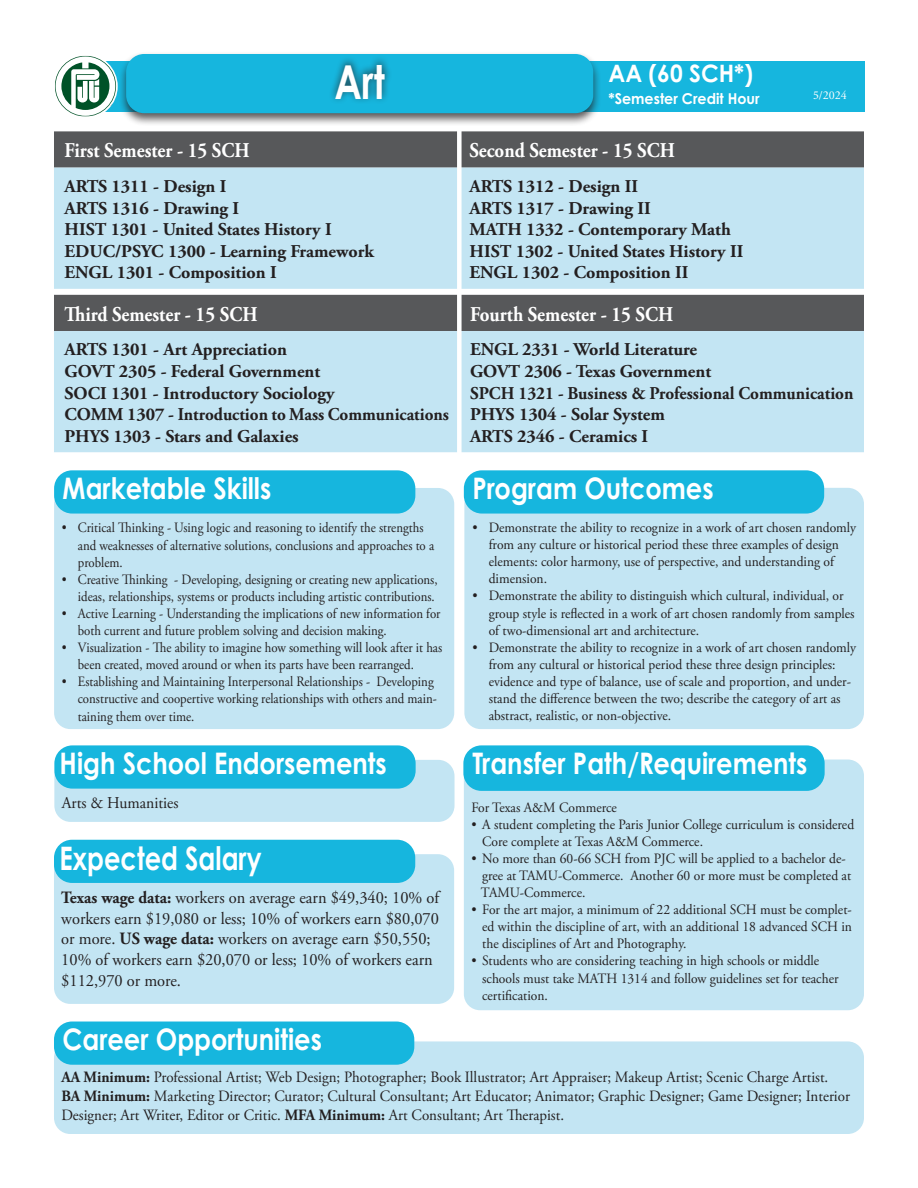
<style>
.page{position:relative;width:918px;height:1188px;background:#fff}
.page>*{position:absolute;margin:0;border:0;box-sizing:border-box;transform-origin:0 0}
.t1{font:700 46.8px "Century Gothic Pro";color:#fff;scale:.79 1}
.t2{font:700 32.4px "Century Gothic Pro";color:#fff;scale:.79 1}
.t3{font:700 29.7px "Century Gothic Pro";color:#fff;scale:.86 1}
.t4{font:700 24px "Century Gothic Pro";color:#fff;scale:.95 1}
.t5{font:700 21px "Adobe Garamond Pro";color:#fff;scale:.9 1}
.t6{font:700 18px/21.6px "Adobe Garamond Pro";color:#231f20}
.t7{font:17.25px/20.7px "Adobe Garamond Pro";color:#231f20;scale:.95 1}
.t8{font:16.5px "Adobe Garamond Pro";color:#231f20;scale:.95 1}
.t9{font:15.75px/18.9px "Adobe Garamond Pro";color:#231f20;scale:.95 1}
.t10{font:700 15px "Century Gothic Pro";color:#fff;scale:.95 1}
.t11{font:14.25px/17.1px "Adobe Garamond Pro";color:#231f20;scale:.95 1}
.t12{font:14.25px/17.1px "Adobe Garamond Pro";color:#231f20;scale:.9 1}
.t13{font:12px "Adobe Garamond Pro";color:#fff}
.s1{font-family:"Minion Pro"}
.s2{font-weight:700}
</style>
<div class="page">
<div style="left:54px;top:488px;width:400px;height:241px;background:#c3e5f3;border-radius:16px"></div>
<div style="left:54px;top:131px;width:810px;height:37px;background:#57585a"></div>
<div style="left:54px;top:168px;width:810px;height:121px;background:#c3e5f3"></div>
<div style="left:54px;top:295px;width:810px;height:36px;background:#57585a"></div>
<div style="left:54px;top:331px;width:810px;height:121px;background:#c3e5f3"></div>
<div style="left:464px;top:488px;width:400px;height:241px;background:#c3e5f3;border-radius:16px"></div>
<div style="left:54px;top:1041px;width:810px;height:93px;background:#c3e5f3;border-radius:16px"></div>
<div style="left:464px;top:470px;width:360px;height:44px;background:#16b6de;border-radius:18px"></div>
<div style="left:54px;top:1022px;width:360px;height:43px;background:#16b6de;border-radius:18px"></div>
<div style="left:54px;top:760px;width:401px;height:62px;background:#c3e5f3;border-radius:16px"></div>
<div style="left:464px;top:760px;width:400px;height:250px;background:#c3e5f3;border-radius:16px"></div>
<div style="left:463px;top:745px;width:362px;height:46px;background:#16b6de;border-radius:18px"></div>
<div style="left:457px;top:128px;width:5px;height:326px;background:#fff"></div>
<div style="left:89px;top:61px;width:776px;height:51px;background:#16b6de"></div>
<div style="left:118px;top:51px;width:484px;height:76px;background:#231f20;opacity:.75"></div>
<div style="left:126px;top:54px;width:467px;height:59px;background:#16b6de;border-radius:18px"></div>
<div style="left:328px;top:54px;width:65px;height:51px;background:#231f20;opacity:.75"></div>
<div style="left:53px;top:54px;width:65px;height:65px;background:#fff;border-radius:50%"></div>
<div style="left:54px;top:470px;width:361px;height:44px;background:#16b6de;border-radius:18px"></div>
<div style="left:54px;top:745px;width:362px;height:44px;background:#16b6de;border-radius:18px"></div>
<div style="left:54px;top:854px;width:400px;height:150px;background:#c3e5f3;border-radius:16px"></div>
<div style="left:54px;top:840px;width:361px;height:43px;background:#16b6de;border-radius:18px"></div>
<svg style="left:55px;top:56px;width:61px;height:61px"></svg>
<h1 class="t1" style="left:335px;top:52px;width:65px">Art</h1>
<h3 class="t4" style="left:608px;top:58px;width:154px">AA (60 SCH*)</h3>
<p class="t10" style="left:608px;top:89px;width:161px">*Semester Credit Hour</p>
<p class="t13" style="left:813px;top:88px;width:35px"><span class="s1">5/</span>2024</p>
<h3 class="t5" style="left:64px;top:138px;width:207px">First Semester - 15 SCH</h3>
<h3 class="t5" style="left:469px;top:138px;width:230px">Second Semester - 15 SCH</h3>
<p class="t6" style="left:64px;top:176px;width:311px">ARTS 1311 - Design I<br>ARTS 1316 - Drawing I<br>HIST 1301 - United States History I<br>EDUC/PSYC 1300 - Learning Framework<br>ENGL 1301 - Composition I</p>
<p class="t6" style="left:469px;top:176px;width:275px">ARTS 1312 - Design II<br>ARTS 1317 - Drawing II<br>MATH 1332 - Contemporary Math<br>HIST 1302 - United States History II<br>ENGL 1302 - Composition II</p>
<h3 class="t5" style="left:64px;top:302px;width:216px">Third Semester - 15 SCH</h3>
<h3 class="t5" style="left:470px;top:302px;width:227px">Fourth Semester - 15 SCH</h3>
<p class="t6" style="left:64px;top:339px;width:386px">ARTS 1301 - Art Appreciation<br>GOVT 2305 - Federal Government<br>SOCI 1301 - Introductory Sociology<br>COMM 1307 - Introduction to Mass Communications PHYS 1303 - Stars and Galaxies</p>
<p class="t6" style="left:470px;top:339px;width:385px">ENGL 2331 - World Literature<br>GOVT 2306 - Texas Government<br>SPCH 1321 - Business &amp; Professional Communication<br>PHYS 1304 - Solar System<br>ARTS 2346 - Ceramics I</p>
<h3 class="t3" style="left:63px;top:469px;width:244px">Marketable Skills</h3>
<p class="t12" style="left:78px;top:520px;width:398px;text-indent:-16px">• Critical Thinking - Using logic and reasoning to identify the strengths and weaknesses of alternative solutions, conclusions and approaches to a problem.</p>
<p class="t12" style="left:62px;top:571px;width:419px;text-align:right">• Creative Thinking - Developing, designing or creating new applications, ideas, relationships, systems or products including artistic contributions.</p>
<p class="t12" style="left:78px;top:605px;width:404px;text-indent:-16px">• Active Learning - Understanding the implications of new information for both current and future problem solving and decision making.</p>
<p class="t12" style="left:78px;top:640px;width:406px;text-indent:-16px">• Visualization - The ability to imagine how something will look after it has been created, moved around or when its parts have been rearranged.</p>
<p class="t12" style="left:78px;top:674px;width:400px;text-indent:-16px">• Establishing and Maintaining Interpersonal Relationships - Developing constructive and coopertive working relationships with others and main&shy;taining them over time.</p>
<h3 class="t3" style="left:60px;top:744px;width:382px">High School Endorsements</h3>
<p class="t8" style="left:62px;top:793px;width:125px">Arts &amp; Humanities</p>
<h2 class="t2" style="left:60px;top:838px;width:257px">Expected Salary</h2>
<p class="t7" style="left:61px;top:888px;width:399px"><span class="s2">Texas wage data:</span> workers on average earn $49,340; 10% of workers earn $19,080 or less; 10% of workers earn $80,070 or more. <span class="s2">US wage data:</span> workers on average earn $50,550; 10% of workers earn $20,070 or less; 10% of workers earn $112,970 or more.</p>
<h3 class="t3" style="left:63px;top:1021px;width:303px">Career Opportunities</h3>
<h3 class="t3" style="left:472px;top:469px;width:282px">Program Outcomes</h3>
<p class="t11" style="left:489px;top:519px;width:388px;text-indent:-16px">• Demonstrate the ability to recognize in a work of art chosen randomly from any culture or historical period these three examples of design elements: color harmony, use of perspective, and understanding of dimension.</p>
<p class="t11" style="left:489px;top:588px;width:387px;text-indent:-16px">• Demonstrate the ability to distinguish which cultural, individual, or group style is reflected in a work of art chosen randomly from samples of two-dimensional art and architecture.</p>
<p class="t11" style="left:489px;top:639px;width:388px;text-indent:-16px">• Demonstrate the ability to recognize in a work of art chosen randomly from any cultural or historical period these three design principles: evidence and type of balance, use of scale and proportion, and under&shy;stand the difference between the two; describe the category of art as abstract, realistic, or non-objective.</p>
<h3 class="t3" style="left:472px;top:744px;width:391px">Transfer Path/Requirements</h3>
<p class="t11" style="left:471px;top:799px;width:155px">For Texas A&amp;M Commerce</p>
<p class="t11" style="left:482px;top:816px;width:393px;text-indent:-11px">• A student completing the Paris Junior College curriculum is considered<br>Core complete at Texas A&amp;M Commerce.</p>
<p class="t11" style="left:481px;top:850px;width:391px;text-indent:-10px">• No more than 60-66 SCH from PJC will be applied to a bachelor de&shy;gree at TAMU-Commerce. Another 60 or more must be completed at<br>TAMU-Commerce.</p>
<p class="t11" style="left:482px;top:902px;width:391px;text-align:justify;text-indent:-11px">• For the art major, a minimum of 22 additional SCH must be complet&shy;ed within the discipline of art, with an additional 18 advanced SCH in the disciplines of Art and Photography.</p>
<p class="t11" style="left:482px;top:953px;width:377px;text-indent:-11px">• Students who are considering teaching in high schools or middle schools must take MATH 1314 and follow guidelines set for teacher certification.</p>
<p class="t9" style="left:61px;top:1068px;width:832px"><span class="s2">AA Minimum:</span> Professional Artist; Web Design; Photographer; Book Illustrator; Art Appraiser; Makeup Artist; Scenic Charge Artist.<br><span class="s2">BA Minimum:</span> Marketing Director; Curator; Cultural Consultant; Art Educator; Animator; Graphic Designer; Game Designer; Interior<br>Designer; Art Writer, Editor or Critic. <span class="s2">MFA Minimum:</span> Art Consultant; Art Therapist.</p>
</div>
